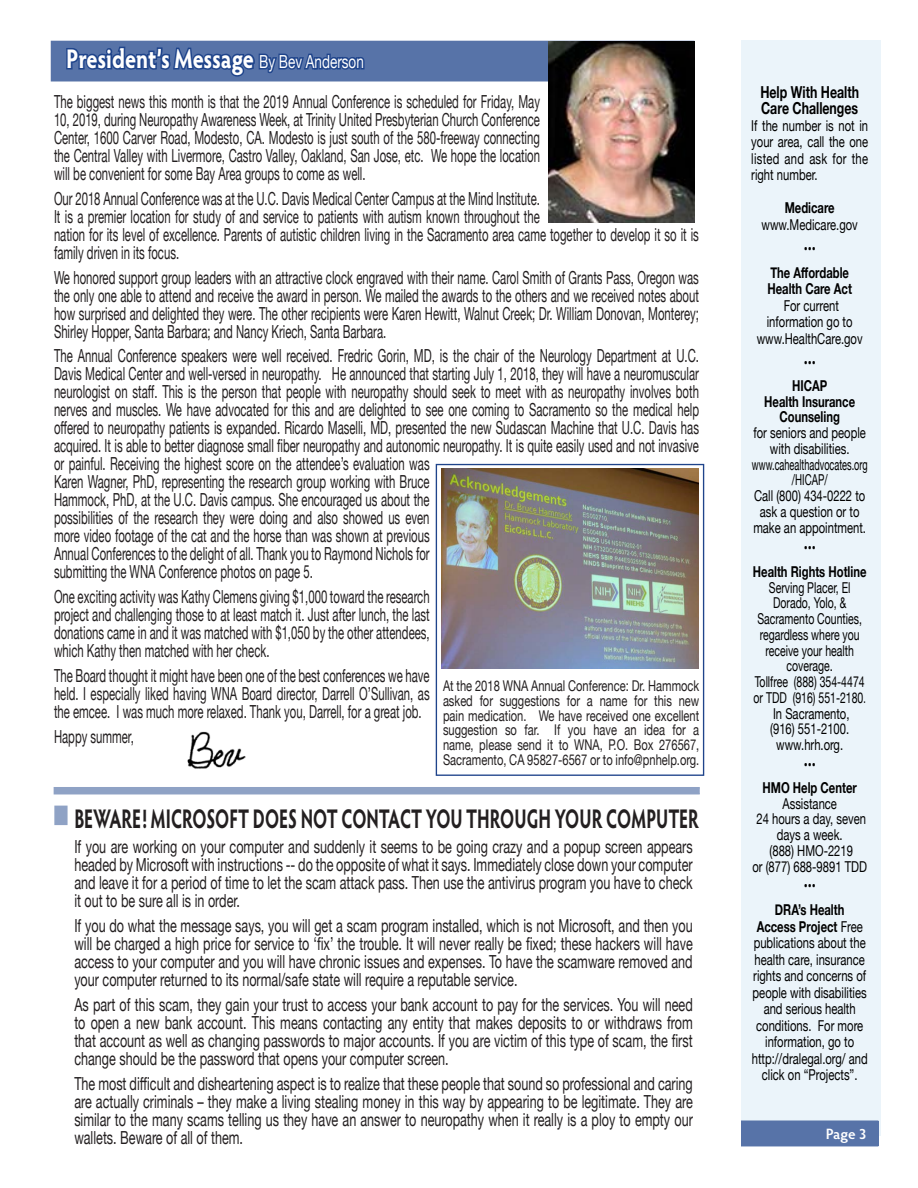
<style>
.page{position:relative;width:918px;height:1188px;background:#fff}
.page>*{position:absolute;margin:0;border:0;box-sizing:border-box;transform-origin:0 0}
.t1{font:700 27px "Hypatia Sans Pro";letter-spacing:-.005em;color:#231f20;scale:.64 1}
.t2{font:700 27px "Hypatia Sans Pro";color:#fff;scale:.8 1}
.t3{font:18px/18px "Helvetica Neue";color:#231f20;text-align:justify;scale:.63 1}
.t4{font:18px/18px "Helvetica Neue";color:#231f20;text-align:justify;scale:.7 1}
.t5{font:700 16.5px/16.5px "Helvetica Neue";color:#000;scale:.75 1}
.t6{font:15px/16.5px "Helvetica Neue";color:#000;text-align:center;scale:.75 1}
.t7{font:15px/15.8px "Helvetica Neue";color:#000;text-align:center;scale:.7 1}
.t8{font:700 15px/15.8px "Helvetica Neue";color:#000;text-align:center;scale:.75 1}
.t9{font:15px/15.8px "Helvetica Neue";color:#000;text-align:center;scale:.61 1}
.Folio{font:600 15px "Hypatia Sans Pro";color:#fff}
.t10{font:14.85px/14.9px "Helvetica Neue";color:#231f20;text-align:justify;scale:.75 1}
.s1{font-family:"Helvetica Neue";font-weight:400;font-size:18px}
.s2{font-weight:700}
.s3{font-weight:400}
</style>
<div class="page">
<img style="left:187px;top:731px;width:59px;height:38px">
<div style="left:741px;top:41px;width:139px;height:1095px;background:#ebf4fa"></div>
<div style="left:742px;top:1121px;width:136px;height:25px;background:#5773a8"></div>
<div style="left:741px;top:1120px;width:138px;height:26px;border:2px solid #5773a8"></div>
<div style="left:51px;top:41px;width:644px;height:40px;background:#5773a8"></div>
<svg style="left:65px;top:40px;width:302px;height:42px"></svg>
<img style="left:548px;top:41px;width:147px;height:182px">
<div style="left:54px;top:787px;width:647px;height:7px;background:#8fa2c5"></div>
<div style="left:54px;top:806px;width:14px;height:19px;background:#8fa2c5;border:2px solid #8fa2c5"></div>
<img style="left:442px;top:469px;width:257px;height:199px">
<div style="left:436px;top:464px;width:268px;height:312px;border:1px solid #1f448b"></div>
<p class="t2" style="left:66px;top:40px;width:374px">President’s Message <span class="s1">By Bev Anderson</span></p>
<p class="t3" style="left:54px;top:94px;width:773px">The biggest news this month is that the 2019 Annual Conference is scheduled for Friday, May 10, 2019, during Neuropathy Awareness Week, at Trinity United Presbyterian Church Conference Center, 1600 Carver Road, Modesto, CA. Modesto is just south of the 580-freeway connecting the Central Valley with Livermore, Castro Valley, Oakland, San Jose, etc. We hope the location will be convenient for some Bay Area groups to come as well.</p>
<p class="t3" style="left:54px;top:191px;width:1025px;text-align:left">Our 2018 Annual Conference was at the U.C. Davis Medical Center Campus at the Mind Institute.<br>It is a premier location for study of and service to patients with autism known throughout the<br>nation for its level of excellence. Parents of autistic children living in the Sacramento area came together to develop it so it is family driven in its focus.</p>
<p class="t3" style="left:54px;top:269px;width:1025px">We honored support group leaders with an attractive clock engraved with their name. Carol Smith of Grants Pass, Oregon was the only one able to attend and receive the award in person. We mailed the awards to the others and we received notes about how surprised and delighted they were. The other recipients were Karen Hewitt, Walnut Creek; Dr. William Donovan, Monterey; Shirley Hopper, Santa Barbara; and Nancy Kriech, Santa Barbara.</p>
<p class="t3" style="left:54px;top:348px;width:1025px;text-align:left">The Annual Conference speakers were well received. Fredric Gorin, MD, is the chair of the Neurology Department at U.C.<br>Davis Medical Center and well-versed in neuropathy. He announced that starting July 1, 2018, they will have a neuromuscular neurologist on staff. This is the person that people with neuropathy should seek to meet with as neuropathy involves both nerves and muscles. We have advocated for this and are delighted to see one coming to Sacramento so the medical help offered to neuropathy patients is expanded. Ricardo Maselli, MD, presented the new Sudascan Machine that U.C. Davis has acquired. It is able to better diagnose small fiber neuropathy and autonomic neuropathy. It is quite easily used and not invasive or painful. Receiving the highest score on the attendee’s evaluation was<br>Karen Wagner, PhD, representing the research group working with Bruce<br>Hammock, PhD, at the U.C. Davis campus. She encouraged us about the<br>possibilities of the research they were doing and also showed us even<br>more video footage of the cat and the horse than was shown at previous<br>Annual Conferences to the delight of all. Thank you to Raymond Nichols for<br>submitting the WNA Conference photos on page 5.</p>
<p class="t3" style="left:54px;top:589px;width:598px">One exciting activity was Kathy Clemens giving $1,000 toward the research project and challenging those to at least match it. Just after lunch, the last donations came in and it was matched with $1,050 by the other attendees, which Kathy then matched with her check.</p>
<p class="t3" style="left:54px;top:668px;width:598px">The Board thought it might have been one of the best conferences we have held. I especially liked having WNA Board director, Darrell O’Sullivan, as the emcee. I was much more relaxed. Thank you, Darrell, for a great job.</p>
<p class="t3" style="left:54px;top:728px;width:128px">Happy summer,</p>
<p class="t10" style="left:443px;top:679px;width:343px">At the 2018 WNA Annual Conference: Dr. Hammock asked for suggestions for a name for this new pain medication. We have received one excellent suggestion so far. If you have an idea for a name, please send it to WNA, P.O. Box 276567, Sacramento, CA 95827-6567 or to info@pnhelp.org.</p>
<p class="t1" style="left:74px;top:800px;width:978px">BEWARE! MICROSOFT DOES NOT CONTACT YOU THROUGH YOUR COMPUTER</p>
<p class="t4" style="left:74px;top:839px;width:885px">If you are working on your computer and suddenly it seems to be going crazy and a popup screen appears headed by Microsoft with instructions -- do the opposite of what it says. Immediately close down your computer and leave it for a period of time to let the scam attack pass. Then use the antivirus program you have to check it out to be sure all is in order.</p>
<p class="t4" style="left:74px;top:918px;width:885px">If you do what the message says, you will get a scam program installed, which is not Microsoft, and then you will be charged a high price for service to ‘fix’ the trouble. It will never really be fixed; these hackers will have access to your computer and you will have chronic issues and expenses. To have the scamware removed and your computer returned to its normal/safe state will require a reputable service.</p>
<p class="t4" style="left:74px;top:996px;width:885px">As part of this scam, they gain your trust to access your bank account to pay for the services. You will need to open a new bank account. This means contacting any entity that makes deposits to or withdraws from that account as well as changing passwords to major accounts. If you are victim of this type of scam, the first change should be the password that opens your computer screen.</p>
<p class="t4" style="left:74px;top:1075px;width:885px">The most difficult and disheartening aspect is to realize that these people that sound so professional and caring are actually criminals – they make a living stealing money in this way by appearing to be legitimate. They are similar to the many scams telling us they have an answer to neuropathy when it really is a ploy to empty our wallets. Beware of all of them.</p>
<p class="t5" style="left:760px;top:84px;width:133px">Help With Health<br>Care Challenges</p>
<p class="t6" style="left:751px;top:118px;width:157px;text-align:justify">If the number is not in your area, call the one listed and ask for the right number.</p>
<p class="t6" style="left:762px;top:200px;width:130px"><span class="s2">Medicare </span>www.Medicare.gov</p>
<p class="t6" style="left:804px;top:241px;width:17px">•••</p>
<p class="t8" style="left:770px;top:265px;width:106px">The Affordable</p>
<p class="t8" style="left:767px;top:281px;width:114px">Health Care Act</p>
<p class="t6" style="left:767px;top:298px;width:116px">For current information go to</p>
<p class="t6" style="left:757px;top:331px;width:143px">www.HealthCare.gov</p>
<p class="t6" style="left:804px;top:355px;width:17px">•••</p>
<p class="t8" style="left:792px;top:378px;width:48px">HICAP</p>
<p class="t8" style="left:764px;top:394px;width:123px">Health Insurance<br>Counseling</p>
<p class="t6" style="left:753px;top:426px;width:152px;line-height:15.8px">for seniors and people with disabilities.</p>
<p class="t9" style="left:752px;top:457px;width:191px">www.cahealthadvocates.org /HICAP/</p>
<p class="t6" style="left:753px;top:489px;width:152px">Call (800) 434-0222 to ask a question or to make an appointment.</p>
<p class="t6" style="left:804px;top:540px;width:17px">•••</p>
<p class="t8" style="left:753px;top:564px;width:153px">Health Rights Hotline</p>
<p class="t7" style="left:757px;top:580px;width:151px">Serving Placer, El<br>Dorado, Yolo, &amp;<br>Sacramento Counties, regardless where you receive your health coverage.</p>
<p class="t7" style="left:755px;top:675px;width:159px">Tollfree (888) 354-4474</p>
<p class="t7" style="left:754px;top:690px;width:162px">or TDD (916) 551-2180.</p>
<p class="t6" style="left:773px;top:706px;width:103px">In Sacramento,</p>
<p class="t6" style="left:770px;top:722px;width:107px">(916) 551-2100.</p>
<p class="t6" style="left:776px;top:737px;width:91px">www.hrh.org.</p>
<p class="t6" style="left:804px;top:757px;width:17px">•••</p>
<p class="t8" style="left:763px;top:780px;width:127px">HMO Help Center<br><span class="s3">Assistance</span></p>
<p class="t6" style="left:756px;top:812px;width:148px;line-height:15.8px">24 hours a day, seven days a week.</p>
<p class="t6" style="left:770px;top:843px;width:113px">(888) HMO-2219</p>
<p class="t6" style="left:752px;top:859px;width:154px">or (877) 688-9891 TDD</p>
<p class="t6" style="left:804px;top:878px;width:17px">•••</p>
<p class="t6" style="left:753px;top:902px;width:154px"><span class="s2">DRA’s Health<br>Access Project</span> Free publications about the health care, insurance rights and concerns of people with disabilities and serious health conditions. For more information, go to</p>
<p class="t6" style="left:752px;top:1051px;width:156px">http://dralegal.org/ and click on “Projects”.</p>
<p class="Folio" style="left:826px;top:1123px;width:43px">Page 3</p>
</div>
